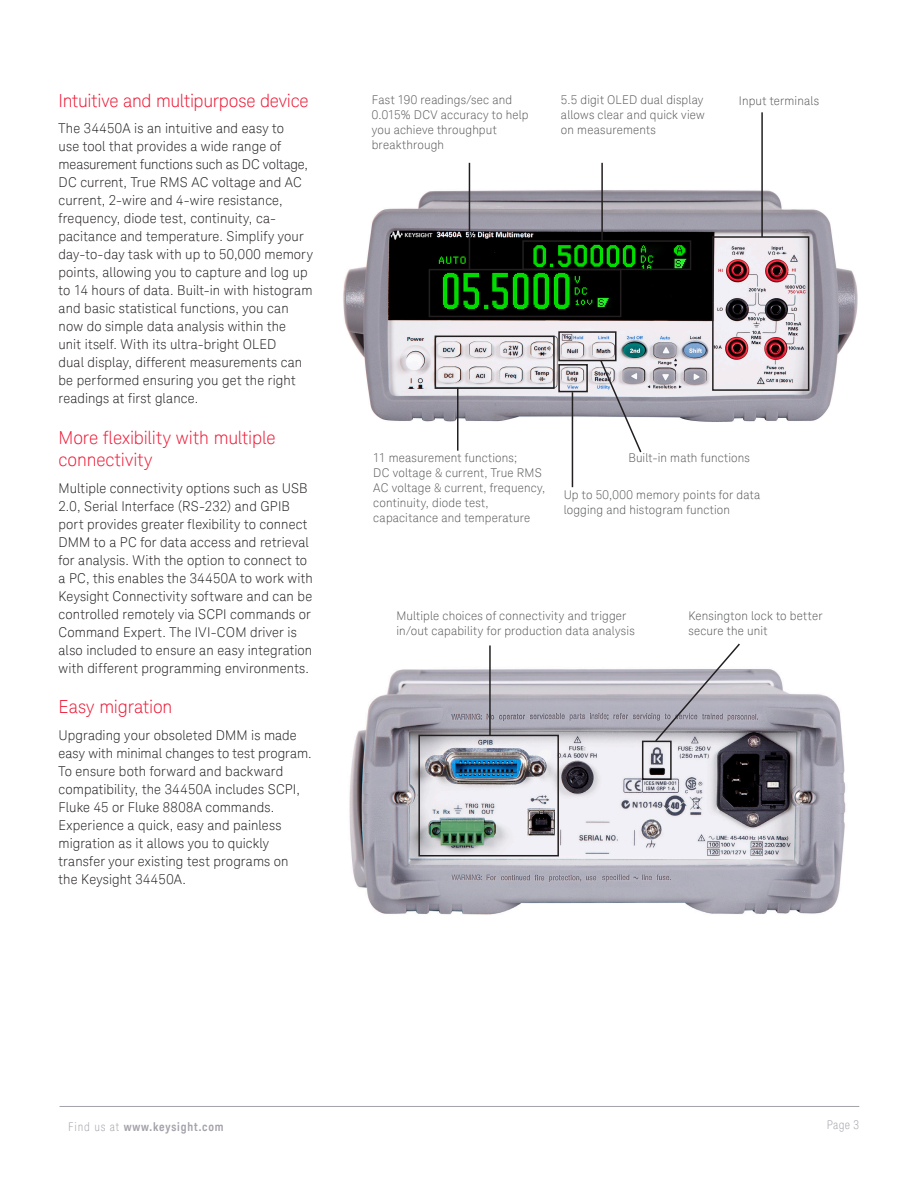
<style>
.page{position:relative;width:918px;height:1188px;background:#fff}
.page>*{position:absolute;margin:0;border:0;box-sizing:border-box;transform-origin:0 0}
.K_Heading_2{font:300 18px/22.5px "Keysight Sans";letter-spacing:-.005em;color:#ed1a36}
.K_Body_Text{font:300 13.5px/18px "Keysight Sans";letter-spacing:.01em;color:#231f20}
.K_Diagrams_and_Figur{font:300 12px/15px "Keysight Sans";letter-spacing:.015em;color:#57585a}
.t1{font:700 12px "Keysight Sans Condensed";letter-spacing:.07em;color:#a4a1a9}
.t2{font:300 condensed 12px "Keysight Sans";color:#a4a1a9}
.s1{font-family:"Keysight Sans";font-weight:300;font-stretch:condensed}
</style>
<div class="page">
<img style="left:343px;top:164px;width:515px;height:283px">
<img style="left:349px;top:669px;width:497px;height:246px">
<div style="left:429px;top:269px;width:192px;height:48px;border:2px solid #231f20"></div>
<div style="left:522px;top:240px;width:169px;height:30px;border:2px solid #231f20"></div>
<div style="left:712px;top:236px;width:97px;height:155px;border:2px solid #231f20"></div>
<div style="left:642px;top:741px;width:30px;height:39px;border:2px solid #231f20"></div>
<div style="left:558px;top:331px;width:59px;height:30px;border:2px solid #231f20"></div>
<div style="left:435px;top:336px;width:120px;height:53px;border:2px solid #231f20"></div>
<div style="left:418px;top:735px;width:141px;height:121px;border:2px solid #231f20"></div>
<div style="left:558px;top:364px;width:30px;height:28px;border:2px solid #231f20"></div>
<hr style="left:469px;top:163px;width:1px;height:107px;background:#231f20">
<hr style="left:601px;top:163px;width:2px;height:79px;background:#231f20">
<hr style="left:761px;top:112px;width:2px;height:125px;background:#231f20">
<hr style="left:457px;top:388px;width:2px;height:63px;background:#231f20">
<hr style="left:572px;top:392px;width:1px;height:95px;background:#231f20">
<svg style="left:599px;top:358px;width:44px;height:95px"></svg>
<hr style="left:489px;top:645px;width:2px;height:91px;background:#231f20">
<svg style="left:654px;top:643px;width:88px;height:100px"></svg>
<hr style="left:60px;top:1106px;width:799px;height:1px;background:#a4a1a9">
<p class="K_Heading_2" style="left:59px;top:89px;width:252px">Intuitive and multipurpose device</p>
<p class="K_Body_Text" style="left:59px;top:120px;width:256px">The 34450A is an intuitive and easy to<br>use tool that provides a wide range of measurement functions such as DC voltage, DC current, True RMS AC voltage and AC current, 2-wire and 4-wire resistance, frequency, diode test, continuity, ca&shy;pacitance and temperature. Simplify your day-to-day task with up to 50,000 memory points, allowing you to capture and log up to 14 hours of data. Built-in with histogram and basic statistical functions, you can now do simple data analysis within the<br>unit itself. With its ultra-bright OLED<br>dual display, different measurements can be performed ensuring you get the right readings at first glance.</p>
<p class="K_Heading_2" style="left:59px;top:426px;width:219px">More flexibility with multiple connectivity</p>
<p class="K_Body_Text" style="left:59px;top:479px;width:256px">Multiple connectivity options such as USB 2.0, Serial Interface (RS-232) and GPIB port provides greater flexibility to connect DMM to a PC for data access and retrieval for analysis. With the option to connect to a PC, this enables the 34450A to work with Keysight Connectivity software and can be controlled remotely via SCPI commands or Command Expert. The IVI-COM driver is also included to ensure an easy integration with different programming environments.</p>
<p class="K_Heading_2" style="left:59px;top:696px;width:115px">Easy migration</p>
<p class="K_Body_Text" style="left:59px;top:726px;width:255px">Upgrading your obsoleted DMM is made easy with minimal changes to test program.<br>To ensure both forward and backward compatibility, the 34450A includes SCPI, Fluke 45 or Fluke 8808A commands.<br>Experience a quick, easy and painless migration as it allows you to quickly transfer your existing test programs on<br>the Keysight 34450A.</p>
<p class="K_Diagrams_and_Figur" style="left:372px;top:92px;width:158px">Fast 190 readings/sec and<br>0.015% DCV accuracy to help you achieve throughput breakthrough</p>
<p class="K_Diagrams_and_Figur" style="left:561px;top:92px;width:145px;text-align:justify">5.5 digit OLED dual display allows clear and quick view on measurements</p>
<p class="K_Diagrams_and_Figur" style="left:739px;top:93px;width:82px">Input terminals</p>
<p class="K_Diagrams_and_Figur" style="left:373px;top:450px;width:174px">11 measurement functions;<br>DC voltage &amp; current, True RMS<br>AC voltage &amp; current, frequency, continuity, diode test, capacitance and temperature</p>
<p class="K_Diagrams_and_Figur" style="left:628px;top:450px;width:123px">Built-in math functions</p>
<p class="K_Diagrams_and_Figur" style="left:564px;top:487px;width:198px">Up to 50,000 memory points for data logging and histogram function</p>
<p class="K_Diagrams_and_Figur" style="left:396px;top:609px;width:240px">Multiple choices of connectivity and trigger in/out capability for production data analysis</p>
<p class="K_Diagrams_and_Figur" style="left:688px;top:609px;width:136px">Kensington lock to better secure the unit</p>
<p class="t1" style="left:68px;top:1119px;width:157px"><span class="s1">Find us at</span> www.keysight.com</p>
<p class="t2" style="left:827px;top:1117px;width:34px">Page 3</p>
</div>
